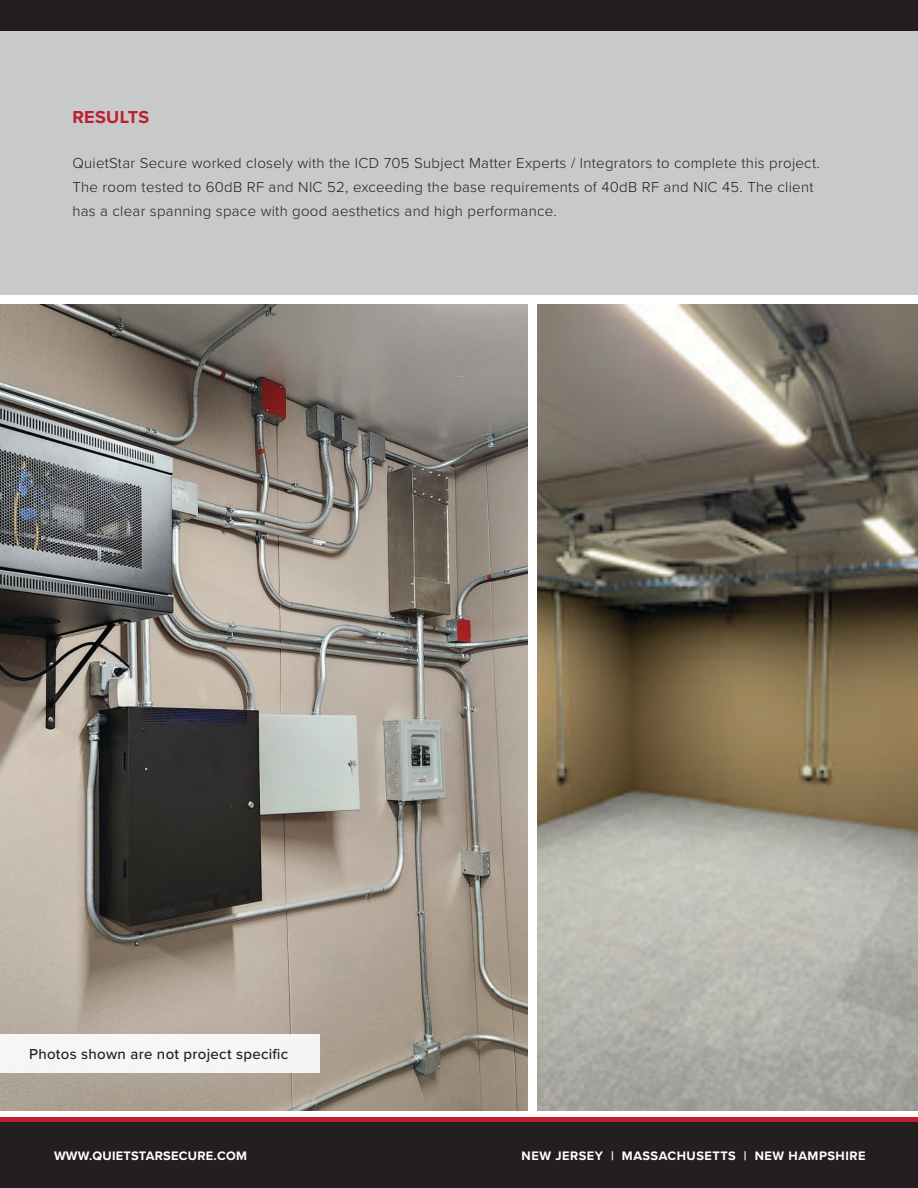
<style>
.page{position:relative;width:918px;height:1188px;background:#fff}
.page>*{position:absolute;margin:0;border:0;box-sizing:border-box;transform-origin:0 0}
.t1{font:700 18px "Proxima Nova";letter-spacing:.02em;color:#bf1e2d}
.t2{font:300 15px/24px "Proxima Nova";letter-spacing:.02em;color:#231f20}
.t3{font:500 15px "Proxima Nova";letter-spacing:.02em;color:#231f20}
.t4{font:700 12.75px "Proxima Nova";letter-spacing:.04em;color:#fff}
.t5{font:700 12.75px "Proxima Nova";letter-spacing:.02em;color:#fff}
</style>
<div class="page">
<div style="left:0;top:0;width:918px;height:295px;background:#c7c9cb"></div>
<img style="left:0;top:305px;width:527px;height:805px">
<img style="left:538px;top:305px;width:380px;height:805px">
<div style="left:0;top:1117px;width:918px;height:38px;background:linear-gradient(to right,#bf1e2d,#bf1e2d)"></div>
<div style="left:0;top:1123px;width:918px;height:65px;background:#231f20"></div>
<div style="left:0;top:0;width:918px;height:30px;background:#231f20"></div>
<div style="left:0;top:1035px;width:320px;height:38px;background:#f7f6f4"></div>
<p class="t1" style="left:72px;top:103px;width:78px">RESULTS</p>
<p class="t2" style="left:72px;top:151px;width:749px">QuietStar Secure worked closely with the ICD 705 Subject Matter Experts / Integrators to complete this project.<br>The room tested to 60dB RF and NIC 52, exceeding the base requirements of 40dB RF and NIC 45. The client has a clear spanning space with good aesthetics and high performance.</p>
<p class="t3" style="left:29px;top:1043px;width:261px">Photos shown are not project specific</p>
<p class="t5" style="left:54px;top:1147px;width:194px">WWW.QUIETSTARSECURE.COM</p>
<p class="t4" style="left:522px;top:1147px;width:345px">NEW JERSEY | MASSACHUSETTS | NEW HAMPSHIRE</p>
</div>
